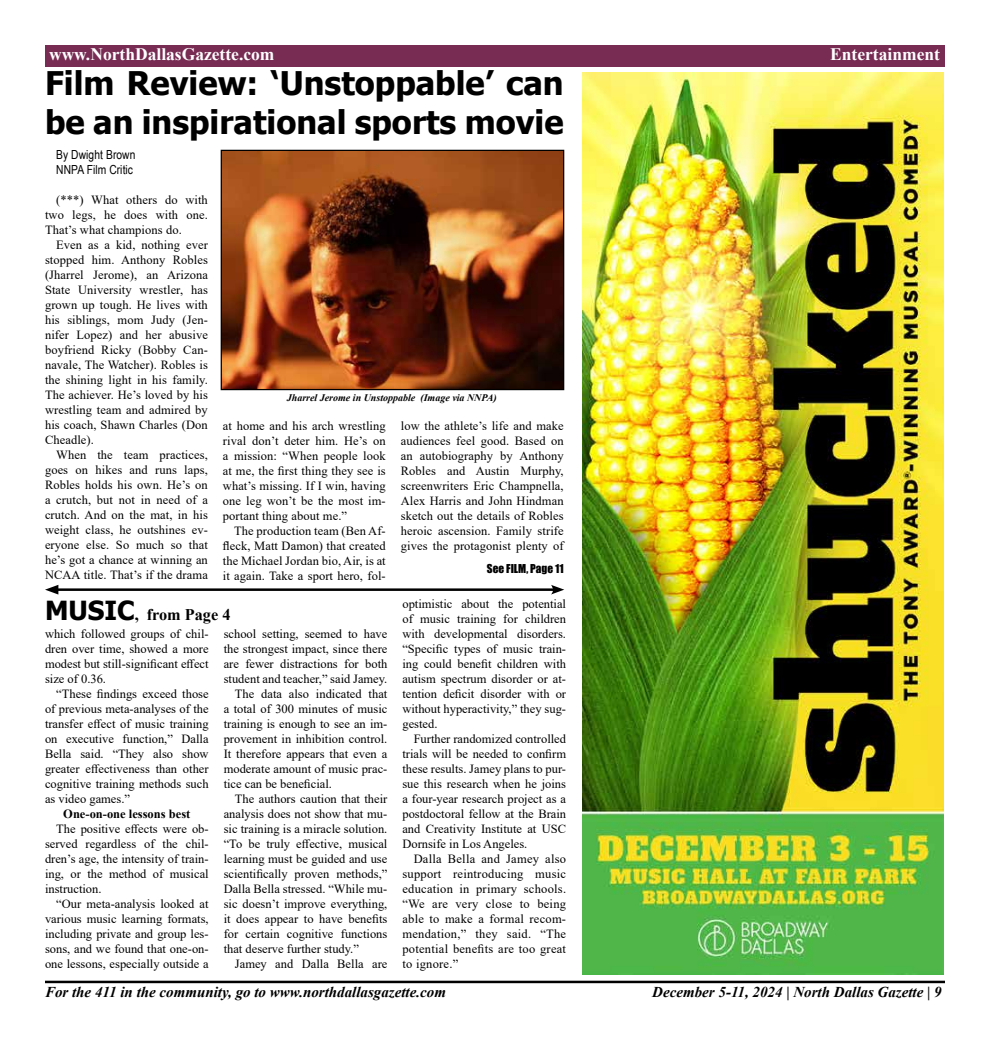
<style>
.page{position:relative;width:990px;height:1047px;background:#fff}
.page>*{position:absolute;margin:0;border:0;box-sizing:border-box;transform-origin:0 0}
.t1{font:700 32.5px/39px "Tahoma";color:#000}
.t2{font:700 17.5px "Times New Roman";color:#fff}
.t3{font:700 16.25px "Times New Roman";color:#000}
.t4{font:italic 700 15px "Times New Roman";color:#000}
.t5{font:12.5px/15px "Times New Roman";color:#000;text-align:justify}
.t6{font:12.5px/15px "Arial Narrow";letter-spacing:.005em;color:#000}
.t7{font:700 12.5px "Times New Roman";color:#000}
.t8{font:11.25px "Impact";color:#000}
.t9{font:italic 700 10px "Times New Roman";color:#000}
.s1{font-family:"Tahoma";font-size:26.25px}
</style>
<div class="page">
<hr style="left:45px;top:980px;width:900px;height:2px;background:#000">
<div style="left:45px;top:45px;width:900px;height:22px;background:#792c53"></div>
<img style="left:583px;top:72px;width:361px;height:902px">
<hr style="left:54px;top:588px;width:502px;height:3px;background:#000">
<svg style="left:45px;top:585px;width:13px;height:9px"></svg>
<svg style="left:551px;top:585px;width:13px;height:9px"></svg>
<img style="left:223px;top:152px;width:339px;height:236px">
<div style="left:221px;top:150px;width:343px;height:240px;border:1px solid #000"></div>
<h2 class="t2" style="left:49px;top:42px;width:227px">www.NorthDallasGazette.com</h2>
<h2 class="t2" style="left:830px;top:42px;width:111px">Entertainment</h2>
<h1 class="t1" style="left:45px;top:65px;width:520px">Film Review: ‘Unstoppable’ can be an inspirational sports movie</h1>
<p class="t6" style="left:56px;top:146px;width:81px">By Dwight Brown<br>NNPA Film Critic</p>
<p class="t5" style="left:45px;top:192px;width:164px;text-indent:11px">(***) What others do with two legs, he does with one.<br>That’s what champions do.</p>
<p class="t5" style="left:45px;top:237px;width:164px;text-indent:11px">Even as a kid, nothing ever stopped him. Anthony Robles (Jharrel Jerome), an Arizona State University wrestler, has grown up tough. He lives with his siblings, mom Judy (Jen&shy;nifer Lopez) and her abusive boyfriend Ricky (Bobby Can&shy;navale, The Watcher). Robles is the shining light in his family.<br>The achiever. He’s loved by his wrestling team and admired by his coach, Shawn Charles (Don Cheadle).</p>
<p class="t5" style="left:45px;top:447px;width:164px;text-indent:11px">When the team practices, goes on hikes and runs laps, Robles holds his own. He’s on a crutch, but not in need of a crutch. And on the mat, in his weight class, he outshines ev&shy;eryone else. So much so that he’s got a chance at winning an NCAA title. That’s if the drama</p>
<p class="t9" style="left:287px;top:391px;width:212px">Jharrel Jerome in Unstoppable (Image via NNPA)</p>
<p class="t5" style="left:223px;top:417px;width:164px">at home and his arch wrestling rival don’t deter him. He’s on a mission: “When people look at me, the first thing they see is what’s missing. If I win, having one leg won’t be the most im&shy;portant thing about me.”</p>
<p class="t5" style="left:223px;top:522px;width:164px;text-indent:11px">The production team (Ben Af&shy;fleck, Matt Damon) that created the Michael Jordan bio, Air, is at it again. Take a sport hero, fol-</p>
<p class="t5" style="left:401px;top:418px;width:164px">low the athlete’s life and make audiences feel good. Based on an autobiography by Anthony Robles and Austin Murphy, screenwriters Eric Champnella, Alex Harris and John Hindman sketch out the details of Robles heroic ascension. Family strife gives the protagonist plenty of</p>
<p class="t8" style="left:487px;top:559px;width:78px">See FILM, Page 11</p>
<h3 class="t3" style="left:45px;top:602px;width:187px"><span class="s1">MUSIC</span>, from Page 4</h3>
<p class="t5" style="left:45px;top:625px;width:165px">which followed groups of chil&shy;dren over time, showed a more modest but still-significant effect size of 0.36.</p>
<p class="t5" style="left:45px;top:685px;width:165px;text-indent:11px">“These findings exceed those of previous meta-analyses of the transfer effect of music training on executive function,” Dalla Bella said. “They also show greater effectiveness than other cognitive training methods such as video games.”</p>
<p class="t7" style="left:63px;top:804px;width:129px">One-on-one lessons best</p>
<p class="t5" style="left:45px;top:820px;width:165px;text-indent:11px">The positive effects were ob&shy;served regardless of the chil&shy;dren’s age, the intensity of train&shy;ing, or the method of musical instruction.</p>
<p class="t5" style="left:45px;top:895px;width:165px;text-indent:11px">“Our meta-analysis looked at various music learning formats, including private and group les&shy;sons, and we found that one-on&shy;one lessons, especially outside a</p>
<p class="t5" style="left:224px;top:625px;width:165px">school setting, seemed to have</p>
<p class="t5" style="left:224px;top:640px;width:165px">the strongest impact, since there</p>
<p class="t5" style="left:224px;top:655px;width:165px">are fewer distractions for both</p>
<p class="t5" style="left:224px;top:670px;width:165px">student and teacher,” said Jamey.</p>
<p class="t5" style="left:235px;top:685px;width:154px">The data also indicated that</p>
<p class="t5" style="left:224px;top:700px;width:165px">a total of 300 minutes of music</p>
<p class="t5" style="left:224px;top:715px;width:165px">training is enough to see an im-</p>
<p class="t5" style="left:224px;top:730px;width:165px">provement in inhibition control.</p>
<p class="t5" style="left:224px;top:745px;width:165px">It therefore appears that even a</p>
<p class="t5" style="left:224px;top:760px;width:165px">moderate amount of music prac-</p>
<p class="t5" style="left:224px;top:775px;width:110px">tice can be beneficial.</p>
<p class="t5" style="left:235px;top:790px;width:154px">The authors caution that their</p>
<p class="t5" style="left:224px;top:805px;width:165px">analysis does not show that mu-</p>
<p class="t5" style="left:224px;top:820px;width:165px">sic training is a miracle solution.</p>
<p class="t5" style="left:224px;top:835px;width:165px">“To be truly effective, musical</p>
<p class="t5" style="left:224px;top:850px;width:165px">learning must be guided and use</p>
<p class="t5" style="left:224px;top:865px;width:165px">scientifically proven methods,”</p>
<p class="t5" style="left:224px;top:880px;width:165px">Dalla Bella stressed. “While mu-</p>
<p class="t5" style="left:224px;top:895px;width:165px">sic doesn’t improve everything,</p>
<p class="t5" style="left:224px;top:910px;width:165px">it does appear to have benefits</p>
<p class="t5" style="left:224px;top:925px;width:165px">for certain cognitive functions</p>
<p class="t5" style="left:224px;top:940px;width:137px">that deserve further study.”</p>
<p class="t5" style="left:235px;top:955px;width:154px">Jamey and Dalla Bella are</p>
<p class="t5" style="left:402px;top:595px;width:165px">optimistic about the potential of music training for children with developmental disorders. “Specific types of music train&shy;ing could benefit children with autism spectrum disorder or at&shy;tention deficit disorder with or without hyperactivity,” they sug&shy;gested.</p>
<p class="t5" style="left:402px;top:730px;width:165px;text-indent:11px">Further randomized controlled trials will be needed to confirm these results. Jamey plans to pur&shy;sue this research when he joins a four-year research project as a postdoctoral fellow at the Brain and Creativity Institute at USC Dornsife in Los Angeles.</p>
<p class="t5" style="left:402px;top:850px;width:165px;text-indent:11px">Dalla Bella and Jamey also support reintroducing music education in primary schools. “We are very close to being able to make a formal recom&shy;mendation,” they said. “The potential benefits are too great to ignore.”</p>
<p class="t4" style="left:45px;top:981px;width:403px">For the 411 in the community, go to www.northdallasgazette.com</p>
<p class="t4" style="left:652px;top:981px;width:291px">December 5-11, 2024 | North Dallas Gazette | 9</p>
</div>
